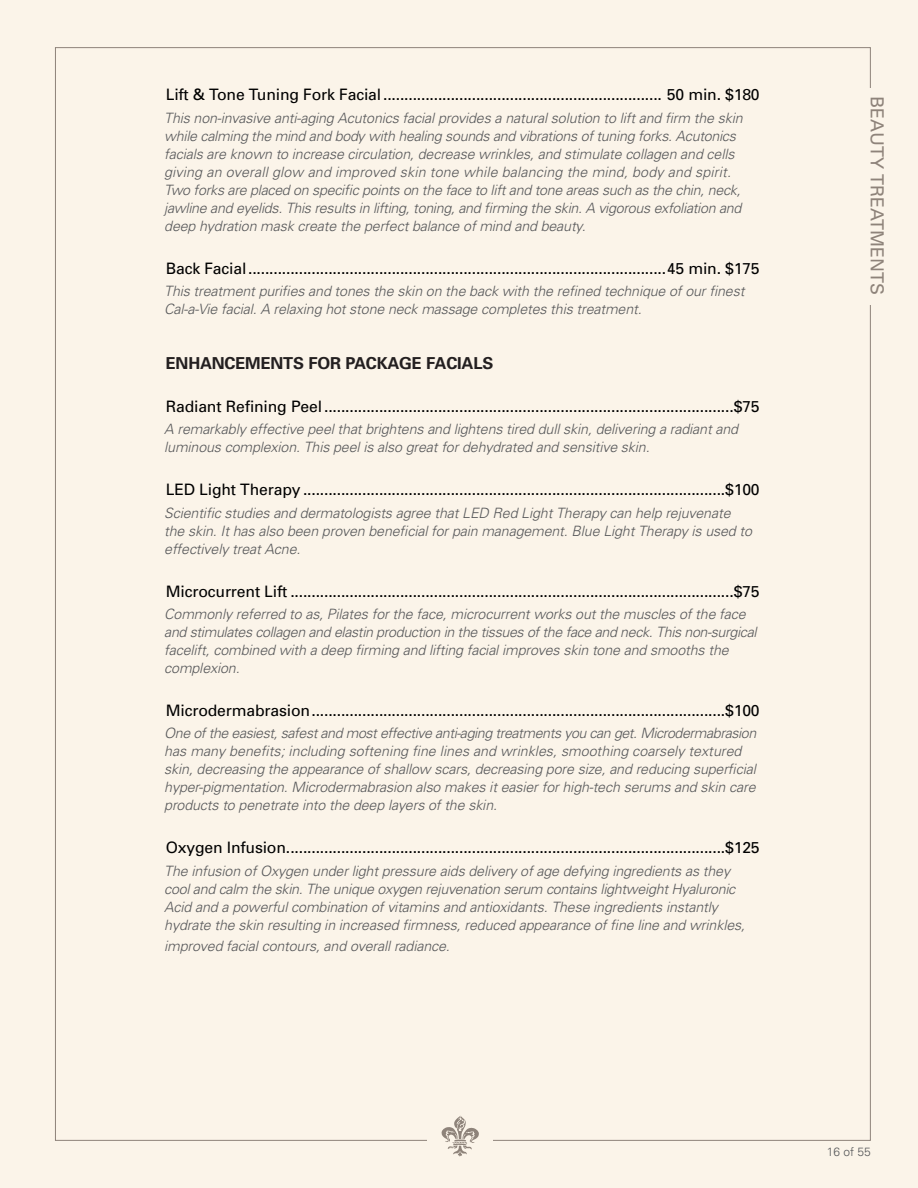
<style>
.page{position:relative;width:918px;height:1188px;background:#fbf4e9}
.page>*{position:absolute;margin:0;border:0;box-sizing:border-box;transform-origin:0 0}
.Side_Title{font:18px "Univers";color:#8e837a}
._1_Title{font:700 16.5px "Univers";letter-spacing:-.01em;color:#231f20}
.Price_Central_TAB{font:15.75px "Univers";letter-spacing:-.01em;color:#000}
.SubPrice_Description{font:italic 300 14.25px/18px "Univers";letter-spacing:-.01em;color:#57585a}
.t1{font:300 12px "Univers";color:#57585a}
</style>
<div class="page">
<svg style="left:441px;top:1115px;width:38px;height:42px"></svg>
<p class="Price_Central_TAB" style="left:166px;top:85px;width:596px">Lift &amp; Tone Tuning Fork Facial.................................................................. 50 min. $180</p>
<p class="SubPrice_Description" style="left:164px;top:109px;width:580px">This non-invasive anti-aging Acutonics facial provides a natural solution to lift and firm the skin while calming the mind and body with healing sounds and vibrations of tuning forks. Acutonics facials are known to increase circulation, decrease wrinkles, and stimulate collagen and cells giving an overall glow and improved skin tone while balancing the mind, body and spirit.<br>Two forks are placed on specific points on the face to lift and tone areas such as the chin, neck, jawline and eyelids. This results in lifting, toning, and firming the skin. A vigorous exfoliation and deep hydration mask create the perfect balance of mind and beauty.</p>
<p class="Price_Central_TAB" style="left:166px;top:258px;width:596px">Back Facial...................................................................................................45 min. $175</p>
<p class="SubPrice_Description" style="left:164px;top:282px;width:582px">This treatment purifies and tones the skin on the back with the refined technique of our finest<br>Cal-a-Vie facial. A relaxing hot stone neck massage completes this treatment.</p>
<p class="_1_Title" style="left:166px;top:353px;width:329px">ENHANCEMENTS FOR PACKAGE FACIALS</p>
<p class="Price_Central_TAB" style="left:166px;top:396px;width:596px">Radiant Refining Peel.................................................................................................$75</p>
<p class="SubPrice_Description" style="left:164px;top:420px;width:575px">A remarkably effective peel that brightens and lightens tired dull skin, delivering a radiant and luminous complexion. This peel is also great for dehydrated and sensitive skin.</p>
<p class="Price_Central_TAB" style="left:166px;top:480px;width:596px">LED Light Therapy ....................................................................................................$100</p>
<p class="SubPrice_Description" style="left:164px;top:503px;width:589px">Scientific studies and dermatologists agree that LED Red Light Therapy can help rejuvenate the skin. It has also been proven beneficial for pain management. Blue Light Therapy is used to effectively treat Acne.</p>
<p class="Price_Central_TAB" style="left:166px;top:581px;width:596px">Microcurrent Lift .........................................................................................................$75</p>
<p class="SubPrice_Description" style="left:164px;top:605px;width:594px">Commonly referred to as, Pilates for the face, microcurrent works out the muscles of the face and stimulates collagen and elastin production in the tissues of the face and neck. This non-surgical facelift, combined with a deep firming and lifting facial improves skin tone and smooths the complexion.</p>
<p class="Price_Central_TAB" style="left:166px;top:701px;width:596px">Microdermabrasion..................................................................................................$100</p>
<p class="SubPrice_Description" style="left:164px;top:724px;width:594px">One of the easiest, safest and most effective anti-aging treatments you can get. Microdermabrasion has many benefits; including softening fine lines and wrinkles, smoothing coarsely textured skin, decreasing the appearance of shallow scars, decreasing pore size, and reducing superficial hyper-pigmentation. Microdermabrasion also makes it easier for high-tech serums and skin care products to penetrate into the deep layers of the skin.</p>
<p class="Price_Central_TAB" style="left:166px;top:838px;width:596px">Oxygen Infusion........................................................................................................$125</p>
<p class="SubPrice_Description" style="left:164px;top:861px;width:582px">The infusion of Oxygen under light pressure aids delivery of age defying ingredients as they cool and calm the skin. The unique oxygen rejuvenation serum contains lightweight Hyaluronic Acid and a powerful combination of vitamins and antioxidants. These ingredients instantly hydrate the skin resulting in increased firmness, reduced appearance of fine line and wrinkles,</p>
<p class="SubPrice_Description" style="left:164px;top:936px;width:287px">improved facial contours, and overall radiance.</p>
<p class="Side_Title" style="left:888px;top:96px;width:201px;rotate:90deg">BEAUTY TREATMENTS</p>
<p class="t1" style="left:827px;top:1145px;width:46px">16 of 55</p>
</div>
